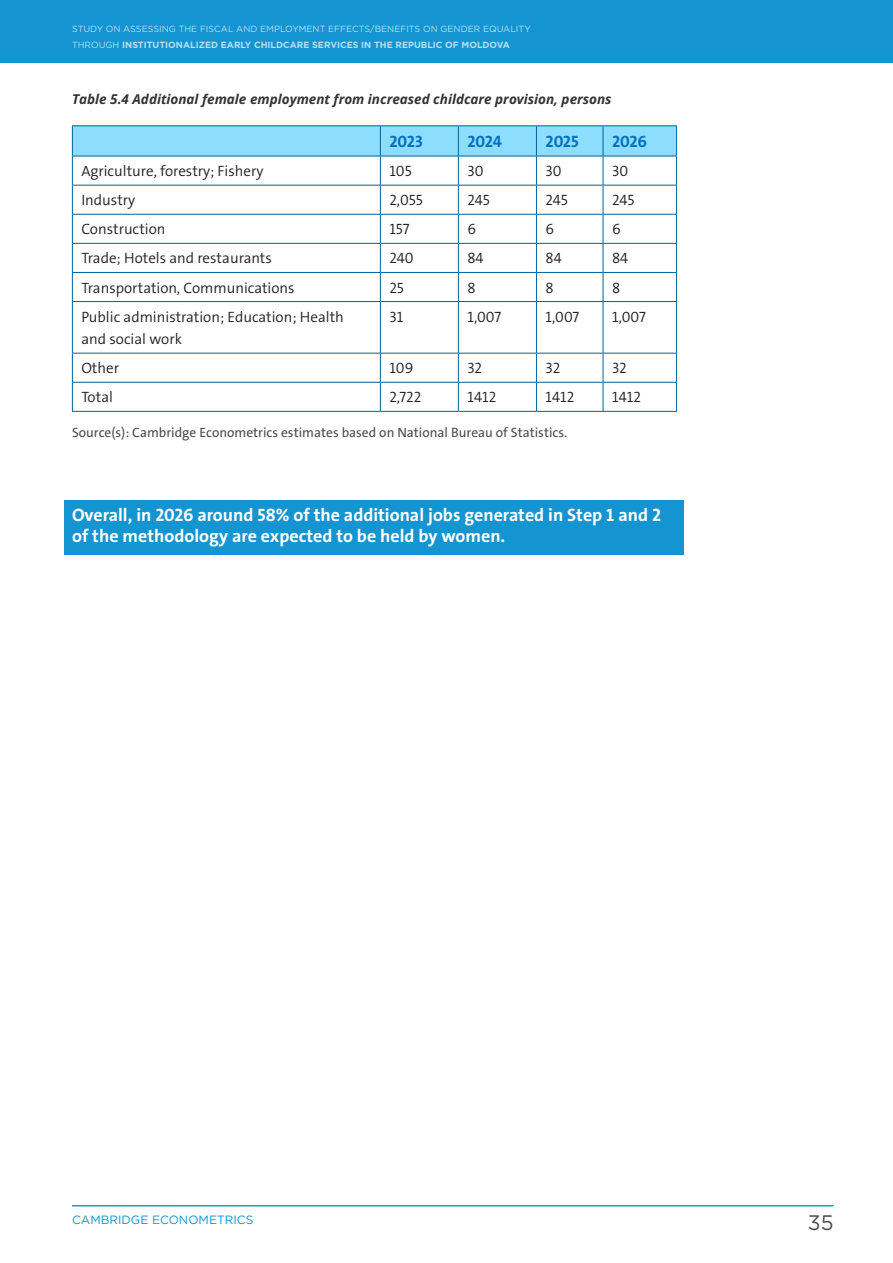
<style>
.page{position:relative;width:893px;height:1263px;background:#fff}
.page>*{position:absolute;margin:0;border:0;box-sizing:border-box;transform-origin:0 0}
.t1{font:21px "Gotham";color:#4b4c4d}
.SELECTED{font:700 18px/21px "The Sans";color:#fff}
.t2{font:700 16.5px "The Sans";letter-spacing:-.01em;color:#0070c0}
.t3{font:300 15px/22.5px "The Sans";color:#231f20}
.POD_tabelo{font:13.5px "The Sans";color:#4b4c4d}
.Table{font:italic 700 13.5px "Open Sans";color:#333}
.t4{font:12px "Gotham";color:#1494d1}
.t5{font:9px/16.5px "Gotham";color:#fff}
.s1{font-weight:700}
</style>
<div class="page">
<div style="left:0;top:0;width:892px;height:63px;background:#1494d1"></div>
<hr style="left:892px;top:0;width:1px;height:63px;background:#1494d1">
<hr style="left:72px;top:1205px;width:762px;height:1px;background:#1494d1">
<div style="left:64px;top:500px;width:620px;height:54px;background:#1494d1"></div>
<hr style="left:72px;top:125px;width:308px;height:1px;background:#006398">
<hr style="left:380px;top:125px;width:78px;height:1px;background:#006398">
<hr style="left:458px;top:125px;width:78px;height:1px;background:#006398">
<hr style="left:536px;top:125px;width:67px;height:1px;background:#006398">
<hr style="left:603px;top:125px;width:74px;height:1px;background:#006398">
<svg style="left:72px;top:126px;width:605px;height:175px"></svg>
<hr style="left:72px;top:301px;width:308px;height:1px;background:#006398">
<hr style="left:72px;top:302px;width:1px;height:51px;background:#006398">
<hr style="left:380px;top:301px;width:78px;height:1px;background:#006398">
<hr style="left:380px;top:302px;width:1px;height:51px;background:#006398">
<hr style="left:458px;top:301px;width:78px;height:1px;background:#006398">
<hr style="left:458px;top:302px;width:1px;height:51px;background:#006398">
<hr style="left:536px;top:301px;width:67px;height:1px;background:#006398">
<hr style="left:536px;top:302px;width:1px;height:51px;background:#006398">
<hr style="left:603px;top:301px;width:74px;height:1px;background:#006398">
<hr style="left:603px;top:302px;width:1px;height:51px;background:#006398">
<hr style="left:676px;top:302px;width:1px;height:51px;background:#006398">
<hr style="left:72px;top:353px;width:308px;height:1px;background:#006398">
<hr style="left:380px;top:353px;width:78px;height:1px;background:#006398">
<hr style="left:458px;top:353px;width:78px;height:1px;background:#006398">
<hr style="left:536px;top:353px;width:67px;height:1px;background:#006398">
<hr style="left:603px;top:353px;width:74px;height:1px;background:#006398">
<hr style="left:72px;top:382px;width:308px;height:1px;background:#006398">
<svg style="left:72px;top:353px;width:1px;height:58px"></svg>
<hr style="left:380px;top:382px;width:78px;height:1px;background:#006398">
<svg style="left:380px;top:353px;width:1px;height:58px"></svg>
<hr style="left:458px;top:382px;width:78px;height:1px;background:#006398">
<svg style="left:458px;top:353px;width:1px;height:58px"></svg>
<hr style="left:536px;top:382px;width:67px;height:1px;background:#006398">
<svg style="left:536px;top:353px;width:1px;height:58px"></svg>
<hr style="left:603px;top:382px;width:74px;height:1px;background:#006398">
<svg style="left:603px;top:353px;width:1px;height:58px"></svg>
<svg style="left:676px;top:353px;width:1px;height:58px"></svg>
<hr style="left:72px;top:411px;width:308px;height:1px;background:#006398">
<hr style="left:380px;top:411px;width:78px;height:1px;background:#006398">
<hr style="left:458px;top:411px;width:78px;height:1px;background:#006398">
<hr style="left:536px;top:411px;width:67px;height:1px;background:#006398">
<hr style="left:603px;top:411px;width:74px;height:1px;background:#006398">
<p class="t5" style="left:72px;top:20px;width:460px">STUDY ON ASSESSING THE FISCAL AND EMPLOYMENT EFFECTS/BENEFITS ON GENDER EQUALITY<br>THROUGH <span class="s1">INSTITUTIONALIZED EARLY CHILDCARE SERVICES IN THE REPUBLIC OF MOLDOVA</span></p>
<p class="Table" style="left:72px;top:90px;width:541px">Table 5.4 Additional female employment from increased childcare provision, persons</p>
<p class="t2" style="left:389px;top:131px;width:35px">2023</p>
<p class="t2" style="left:467px;top:131px;width:36px">2024</p>
<p class="t2" style="left:545px;top:131px;width:35px">2025</p>
<p class="t2" style="left:612px;top:131px;width:36px">2026</p>
<p class="t3" style="left:81px;top:160px;width:184px">Agriculture, forestry; Fishery</p>
<p class="t3" style="left:389px;top:160px;width:24px">105</p>
<p class="t3" style="left:467px;top:160px;width:18px">30</p>
<p class="t3" style="left:545px;top:160px;width:18px">30</p>
<p class="t3" style="left:612px;top:160px;width:18px">30</p>
<p class="t3" style="left:81px;top:189px;width:55px">Industry</p>
<p class="t3" style="left:389px;top:189px;width:35px">2,055</p>
<p class="t3" style="left:467px;top:189px;width:24px">245</p>
<p class="t3" style="left:545px;top:189px;width:24px">245</p>
<p class="t3" style="left:612px;top:189px;width:24px">245</p>
<p class="t3" style="left:81px;top:218px;width:86px">Construction</p>
<p class="t3" style="left:389px;top:218px;width:22px">157</p>
<p class="t3" style="left:467px;top:218px;width:10px">6</p>
<p class="t3" style="left:545px;top:218px;width:10px">6</p>
<p class="t3" style="left:612px;top:218px;width:10px">6</p>
<p class="t3" style="left:81px;top:247px;width:192px">Trade; Hotels and restaurants</p>
<p class="t3" style="left:389px;top:247px;width:26px">240</p>
<p class="t3" style="left:467px;top:247px;width:18px">84</p>
<p class="t3" style="left:545px;top:247px;width:18px">84</p>
<p class="t3" style="left:612px;top:247px;width:18px">84</p>
<p class="t3" style="left:81px;top:276px;width:215px">Transportation, Communications</p>
<p class="t3" style="left:389px;top:276px;width:16px">25</p>
<p class="t3" style="left:467px;top:276px;width:10px">8</p>
<p class="t3" style="left:545px;top:276px;width:10px">8</p>
<p class="t3" style="left:612px;top:276px;width:10px">8</p>
<p class="t3" style="left:81px;top:305px;width:264px">Public administration; Education; Health and social work</p>
<p class="t3" style="left:389px;top:305px;width:16px">31</p>
<p class="t3" style="left:467px;top:305px;width:35px">1,007</p>
<p class="t3" style="left:545px;top:305px;width:35px">1,007</p>
<p class="t3" style="left:612px;top:305px;width:35px">1,007</p>
<p class="t3" style="left:81px;top:357px;width:39px">Other</p>
<p class="t3" style="left:389px;top:357px;width:26px">109</p>
<p class="t3" style="left:467px;top:357px;width:16px">32</p>
<p class="t3" style="left:545px;top:357px;width:16px">32</p>
<p class="t3" style="left:612px;top:357px;width:16px">32</p>
<p class="t3" style="left:81px;top:386px;width:33px">Total</p>
<p class="t3" style="left:389px;top:386px;width:33px">2,722</p>
<p class="t3" style="left:467px;top:386px;width:30px">1412</p>
<p class="t3" style="left:545px;top:386px;width:30px">1412</p>
<p class="t3" style="left:612px;top:386px;width:30px">1412</p>
<p class="POD_tabelo" style="left:72px;top:424px;width:497px">Source(s): Cambridge Econometrics estimates based on National Bureau of Statistics.</p>
<p class="SELECTED" style="left:72px;top:505px;width:590px">Overall, in 2026 around 58% of the additional jobs generated in Step 1 and 2 of the methodology are expected to be held by women.</p>
<p class="t4" style="left:72px;top:1212px;width:183px">CAMBRIDGE ECONOMETRICS</p>
<h1 class="t1" style="left:808px;top:1209px;width:27px">35</h1>
</div>
